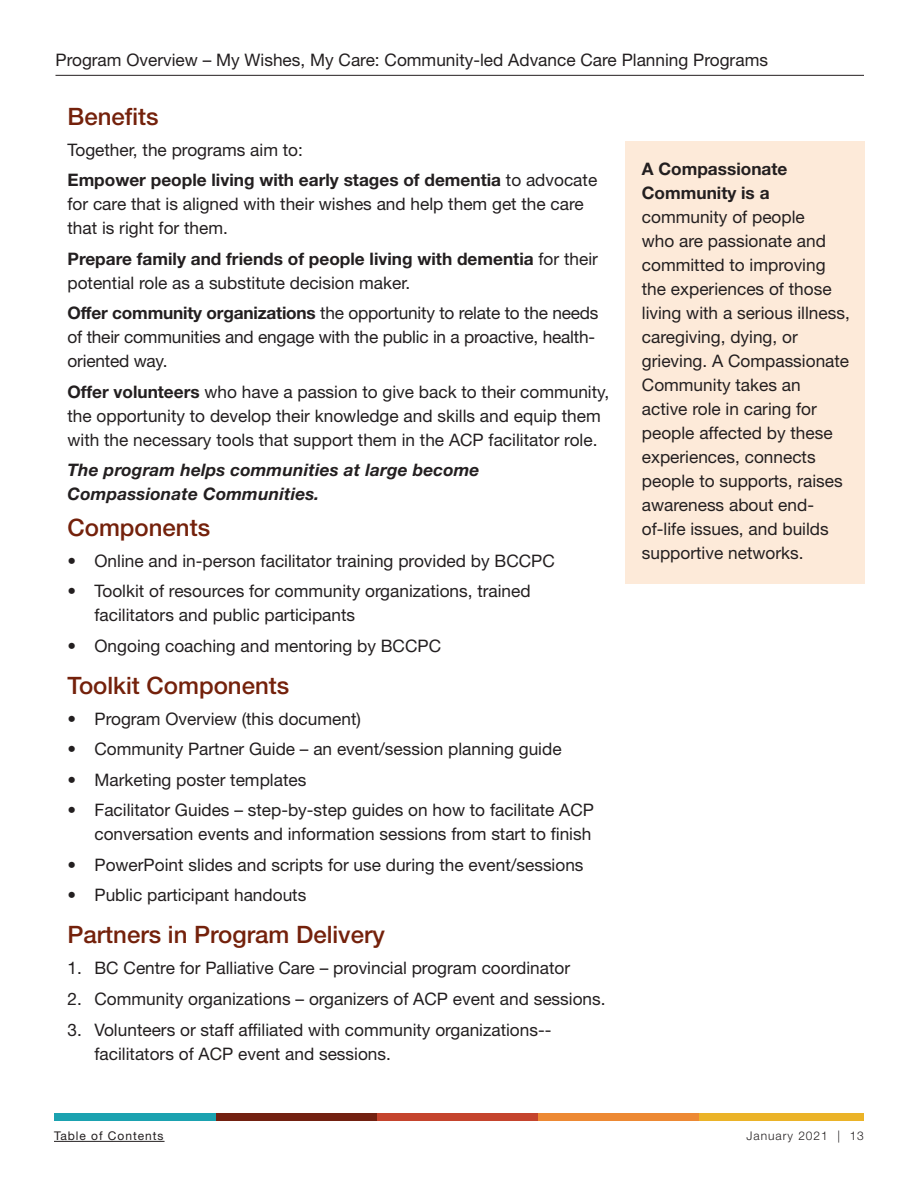
<style>
.page{position:relative;width:918px;height:1188px;background:#fff}
.page>*{position:absolute;margin:0;border:0;box-sizing:border-box;transform-origin:0 0}
.Red_SubSubheads{font:500 24px "Helvetica Neue LT Std";color:#74210b}
.body_copy{font:17.25px/24px "Helvetica Neue LT Std";color:#231f20}
.bullets_from_word_do{font:17.25px/24px "Helvetica Neue LT Std";color:#231f20}
.body_copy-2{font:700 17.25px/24px "Helvetica Neue LT Std";color:#231f20}
.body_copy-3{font:italic 700 17.25px/24px "Helvetica Neue LT Std";letter-spacing:.01em;color:#231f20}
.t1{font:12px "Helvetica Neue LT Std";letter-spacing:.08em;color:#231f20}
.t2{font:300 12px "Helvetica Neue LT Std";letter-spacing:.08em;color:#231f20}
.s1{font-weight:700}
.s2{font-weight:400}
</style>
<div class="page">
<div style="left:699px;top:1113px;width:165px;height:7px;background:#ebb328"></div>
<div style="left:538px;top:1113px;width:161px;height:7px;background:#ed8934"></div>
<div style="left:376px;top:1113px;width:162px;height:7px;background:#c5442d"></div>
<div style="left:215px;top:1113px;width:161px;height:7px;background:#732111"></div>
<div style="left:54px;top:1113px;width:161px;height:7px;background:#1ba2b0"></div>
<hr style="left:54px;top:1141px;width:111px;height:1px;background:#231f20">
<hr style="left:56px;top:75px;width:808px;height:1px;background:#231f20">
<div style="left:625px;top:141px;width:240px;height:443px;background:#fdead9"></div>
<p class="body_copy" style="left:56px;top:48px;width:714px">Program Overview – My Wishes, My Care: Community-led Advance Care Planning Programs</p>
<p class="Red_SubSubheads" style="left:68px;top:102px;width:93px">Benefits</p>
<p class="body_copy" style="left:68px;top:137px;width:237px">Together, the programs aim to:</p>
<p class="body_copy" style="left:68px;top:168px;width:531px"><span class="s1">Empower people living with early stages of dementia</span> to advocate for care that is aligned with their wishes and help them get the care that is right for them.</p>
<p class="body_copy-2" style="left:68px;top:246px;width:532px">Prepare family and friends of people living with dementia <span class="s2">for their potential role as a substitute decision maker.</span></p>
<p class="body_copy" style="left:68px;top:301px;width:533px"><span class="s1">Offer community organizations</span> the opportunity to relate to the needs of their communities and engage with the public in a proactive, health&shy;oriented way.</p>
<p class="body_copy" style="left:68px;top:379px;width:543px"><span class="s1">Offer volunteers</span> who have a passion to give back to their community, the opportunity to develop their knowledge and skills and equip them with the necessary tools that support them in the ACP facilitator role.</p>
<p class="body_copy-3" style="left:68px;top:457px;width:413px">The program helps communities at large become<br>Compassionate Communities.</p>
<p class="Red_SubSubheads" style="left:68px;top:514px;width:144px">Components</p>
<p class="bullets_from_word_do" style="left:68px;top:548px;width:489px">• Online and in-person facilitator training provided by BCCPC</p>
<p class="bullets_from_word_do" style="left:94px;top:579px;width:438px;text-indent:-27px">• Toolkit of resources for community organizations, trained facilitators and public participants</p>
<p class="bullets_from_word_do" style="left:68px;top:633px;width:375px">• Ongoing coaching and mentoring by BCCPC</p>
<p class="Red_SubSubheads" style="left:68px;top:671px;width:223px">Toolkit Components</p>
<p class="bullets_from_word_do" style="left:68px;top:706px;width:295px">• Program Overview (this document)</p>
<p class="bullets_from_word_do" style="left:68px;top:737px;width:496px">• Community Partner Guide – an event/session planning guide</p>
<p class="bullets_from_word_do" style="left:68px;top:767px;width:240px">• Marketing poster templates</p>
<p class="bullets_from_word_do" style="left:68px;top:798px;width:528px;text-align:right">• Facilitator Guides – step-by-step guides on how to facilitate ACP conversation events and information sessions from start to finish</p>
<p class="bullets_from_word_do" style="left:68px;top:852px;width:518px">• PowerPoint slides and scripts for use during the event/sessions</p>
<p class="bullets_from_word_do" style="left:68px;top:883px;width:240px">• Public participant handouts</p>
<p class="Red_SubSubheads" style="left:68px;top:920px;width:319px">Partners in Program Delivery</p>
<p class="body_copy" style="left:68px;top:956px;width:504px">1. BC Centre for Palliative Care – provincial program coordinator</p>
<p class="body_copy" style="left:68px;top:986px;width:540px">2. Community organizations – organizers of ACP event and sessions.</p>
<p class="body_copy" style="left:94px;top:1017px;width:458px;text-indent:-27px">3. Volunteers or staff affiliated with community organizations-- facilitators of ACP event and sessions.</p>
<p class="body_copy" style="left:642px;top:156px;width:209px"><span class="s1">A Compassionate<br>Community is a </span>community of people<br>who are passionate and committed to improving the experiences of those living with a serious illness, caregiving, dying, or grieving. A Compassionate<br>Community takes an active role in caring for people affected by these experiences, connects people to supports, raises awareness about end&shy;of-life issues, and builds supportive networks.</p>
<p class="t1" style="left:54px;top:1129px;width:111px">Table of Contents</p>
<p class="t2" style="left:747px;top:1129px;width:119px">January 2021 | 13</p>
</div>
